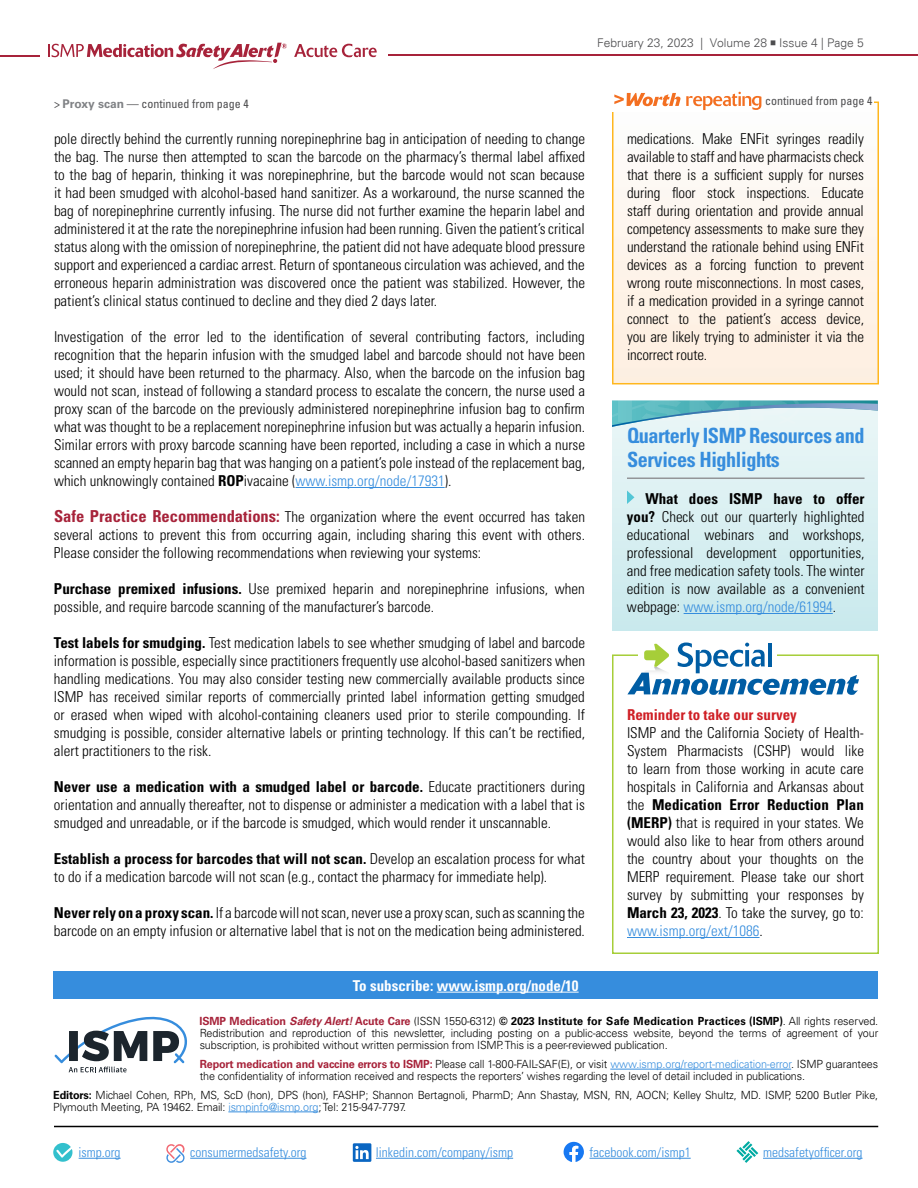
<style>
.page{position:relative;width:918px;height:1188px;background:#fff}
.page>*{position:absolute;margin:0;border:0;box-sizing:border-box;transform-origin:0 0}
.t1{font:700 condensed 21px/24px "Univers LT Std";letter-spacing:-.02em;color:#368ddd;scale:.96 1}
.t2{font:300 condensed 15px/18px "Univers LT Std";color:#000;text-align:justify}
.t3{font:700 condensed 15px "Univers LT Std";color:#fff}
.t4{font:700 condensed 15px "Univers LT Std";color:#cf1f25}
.t5{font:300 condensed 13.5px "Univers LT Std";color:#368ddd}
.t6{font:condensed 12px "Univers LT Std";color:#4d4d4f}
.t7{font:300 12px "Univers";color:#4d4d4f}
.t8{font:300 11.25px/12px "Univers LT Std";letter-spacing:-.01em;color:#000;scale:.96 1}
.s1{font-family:"Minion Pro";font-weight:400;font-size:16.5px}
.s2{font-weight:700;font-stretch:normal;color:#808285}
.s3{font-weight:700}
.s4{color:#368ddd}
.s5{font-weight:700;font-size:16.5px;color:#a7233a}
.s6{font-weight:700;color:#a7233a}
.s7{font-weight:700;font-style:italic;color:#a7233a}
</style>
<div class="page">
<hr style="left:388px;top:55px;width:530px;height:1px;background:#a7233a">
<hr style="left:0;top:55px;width:40px;height:2px;background:#a7233a">
<svg style="left:294px;top:44px;width:83px;height:13px"></svg>
<svg style="left:49px;top:43px;width:238px;height:26px"></svg>
<hr style="left:627px;top:937px;width:133px;height:1px;background:#368ddd">
<div style="left:612px;top:654px;width:267px;height:300px;border:2px solid #a6ce39"></div>
<hr style="left:610px;top:1069px;width:181px;height:1px;background:#368ddd">
<hr style="left:228px;top:1112px;width:90px;height:1px;background:#368ddd">
<svg style="left:54px;top:1016px;width:133px;height:56px"></svg>
<div style="left:53px;top:972px;width:825px;height:27px;background:#368ddd"></div>
<hr style="left:437px;top:992px;width:142px;height:1px;background:#fff">
<hr style="left:54px;top:1126px;width:824px;height:1px;background:#000">
<svg style="left:53px;top:1143px;width:19px;height:19px"></svg>
<hr style="left:79px;top:1158px;width:42px;height:1px;background:#368ddd">
<hr style="left:190px;top:1158px;width:117px;height:1px;background:#368ddd">
<svg style="left:166px;top:1144px;width:19px;height:19px"></svg>
<hr style="left:376px;top:1158px;width:137px;height:1px;background:#368ddd">
<svg style="left:353px;top:1143px;width:18px;height:19px"></svg>
<hr style="left:590px;top:1158px;width:101px;height:1px;background:#368ddd">
<svg style="left:564px;top:1142px;width:20px;height:20px"></svg>
<svg style="left:736px;top:1141px;width:22px;height:22px"></svg>
<hr style="left:763px;top:1158px;width:100px;height:1px;background:#368ddd">
<hr style="left:296px;top:487px;width:149px;height:1px;background:#368ddd">
<div style="left:613px;top:102px;width:265px;height:282px;background:linear-gradient(to bottom,#fdfdfd,#feeede)"></div>
<div style="left:612px;top:102px;width:267px;height:282px;border:2px solid #ffb71e"></div>
<div style="left:611px;top:90px;width:155px;height:21px;background:#fff"></div>
<svg style="left:614px;top:92px;width:147px;height:18px"></svg>
<div style="left:763px;top:96px;width:111px;height:9px;background:#fff"></div>
<svg style="left:627px;top:643px;width:232px;height:52px"></svg>
<svg style="left:612px;top:427px;width:266px;height:204px;background:#d8eef1"></svg>
<svg style="left:612px;top:400px;width:266px;height:27px;background:#a7d3dc"></svg>
<hr style="left:627px;top:478px;width:238px;height:1px;background:#939598">
<hr style="left:684px;top:613px;width:149px;height:1px;background:#368ddd">
<svg style="left:627px;top:491px;width:7px;height:13px"></svg>
<p class="t7" style="left:597px;top:35px;width:268px">February 23, 2023 | Volume 28 <span class="s1">■</span> Issue 4 | Page 5</p>
<p class="t6" style="left:54px;top:96px;width:196px">&gt; <span class="s2">Proxy scan</span> — continued from page 4</p>
<p class="t2" style="left:54px;top:130px;width:533px">pole directly behind the currently running norepinephrine bag in anticipation of needing to change the bag. The nurse then attempted to scan the barcode on the pharmacy’s thermal label affixed to the bag of heparin, thinking it was norepinephrine, but the barcode would not scan because it had been smudged with alcohol-based hand sanitizer. As a workaround, the nurse scanned the bag of norepinephrine currently infusing. The nurse did not further examine the heparin label and administered it at the rate the norepinephrine infusion had been running. Given the patient’s critical status along with the omission of norepinephrine, the patient did not have adequate blood pressure support and experienced a cardiac arrest. Return of spontaneous circulation was achieved, and the erroneous heparin administration was discovered once the patient was stabilized. However, the patient’s clinical status continued to decline and they died 2 days later.</p>
<p class="t2" style="left:54px;top:328px;width:533px">Investigation of the error led to the identification of several contributing factors, including recognition that the heparin infusion with the smudged label and barcode should not have been used; it should have been returned to the pharmacy. Also, when the barcode on the infusion bag would not scan, instead of following a standard process to escalate the concern, the nurse used a proxy scan of the barcode on the previously administered norepinephrine infusion bag to confirm what was thought to be a replacement norepinephrine infusion but was actually a heparin infusion.<br>Similar errors with proxy barcode scanning have been reported, including a case in which a nurse scanned an empty heparin bag that was hanging on a patient’s pole instead of the replacement bag, which unknowingly contained <span class="s3">ROP</span>ivacaine (<span class="s4">www.ismp.org/node/17931</span>).</p>
<p class="t2" style="left:54px;top:508px;width:533px"><span class="s5">Safe Practice Recommendations:</span> The organization where the event occurred has taken several actions to prevent this from occurring again, including sharing this event with others.<br>Please consider the following recommendations when reviewing your systems:</p>
<p class="t2" style="left:54px;top:580px;width:532px"><span class="s3">Purchase premixed infusions.</span> Use premixed heparin and norepinephrine infusions, when possible, and require barcode scanning of the manufacturer’s barcode.</p>
<p class="t2" style="left:54px;top:634px;width:533px"><span class="s3">Test labels for smudging.</span> Test medication labels to see whether smudging of label and barcode information is possible, especially since practitioners frequently use alcohol-based sanitizers when handling medications. You may also consider testing new commercially available products since ISMP has received similar reports of commercially printed label information getting smudged or erased when wiped with alcohol-containing cleaners used prior to sterile compounding. If smudging is possible, consider alternative labels or printing technology. If this can’t be rectified, alert practitioners to the risk.</p>
<p class="t2" style="left:54px;top:778px;width:533px"><span class="s3">Never use a medication with a smudged label or barcode.</span> Educate practitioners during orientation and annually thereafter, not to dispense or administer a medication with a label that is smudged and unreadable, or if the barcode is smudged, which would render it unscannable.</p>
<p class="t2" style="left:54px;top:850px;width:532px"><span class="s3">Establish a process for barcodes that will not scan.</span> Develop an escalation process for what to do if a medication barcode will not scan (e.g., contact the pharmacy for immediate help).</p>
<p class="t2" style="left:54px;top:904px;width:533px"><span class="s3">Never rely on a proxy scan.</span> If a barcode will not scan, never use a proxy scan, such as scanning the barcode on an empty infusion or alternative label that is not on the medication being administered.</p>
<p class="t3" style="left:353px;top:976px;width:227px">To subscribe: www.ismp.org/node/10</p>
<p class="t6" style="left:765px;top:93px;width:109px">continued from page 4</p>
<p class="t2" style="left:627px;top:130px;width:239px">medications. Make ENFit syringes readily available to staff and have pharmacists check that there is a sufficient supply for nurses during floor stock inspections. Educate staff during orientation and provide annual competency assessments to make sure they understand the rationale behind using ENFit devices as a forcing function to prevent wrong route misconnections. In most cases, if a medication provided in a syringe cannot connect to the patient’s access device, you are likely trying to administer it via the incorrect route.</p>
<h1 class="t1" style="left:627px;top:423px;width:249px">Quarterly ISMP Resources and<br>Services Highlights</h1>
<p class="t2" style="left:627px;top:490px;width:239px;text-indent:18px"><span class="s3">What does ISMP have to offer you?</span> Check out our quarterly highlighted educational webinars and workshops, professional development opportunities, and free medication safety tools. The winter edition is now available as a convenient webpage: <span class="s4">www.ismp.org/node/61994</span>.</p>
<p class="t4" style="left:627px;top:705px;width:171px">Reminder to take our survey</p>
<p class="t2" style="left:627px;top:724px;width:239px">ISMP and the California Society of Health-System Pharmacists (CSHP) would like to learn from those working in acute care hospitals in California and Arkansas about the <span class="s3">Medication Error Reduction Plan (MERP)</span> that is required in your states. We would also like to hear from others around the country about your thoughts on the MERP requirement. Please take our short survey by submitting your responses by <span class="s3">March 23, 2023</span>. To take the survey, go to: <span class="s4">www.ismp.org/ext/1086</span>.</p>
<p class="t8" style="left:200px;top:1015px;width:709px;text-align:justify"><span class="s6">ISMP Medication</span> <span class="s7">Safety Alert!</span> <span class="s6">Acute Care</span> (ISSN 1550-6312) <span class="s3">© 2023 Institute for Safe Medication Practices (ISMP)</span>. All rights reserved.<br>Redistribution and reproduction of this newsletter, including posting on a public-access website, beyond the terms of agreement of your subscription, is prohibited without written permission from ISMP. This is a peer-reviewed publication.</p>
<p class="t8" style="left:200px;top:1058px;width:708px"><span class="s6">Report medication and vaccine errors to ISMP:</span> Please call 1-800-FAIL-SAF(E), or visit <span class="s4">www.ismp.org/report-medication-error</span>. ISMP guarantees the confidentiality of information received and respects the reporters’ wishes regarding the level of detail included in publications.</p>
<p class="t8" style="left:53px;top:1089px;width:861px"><span class="s3">Editors:</span> Michael Cohen, RPh, MS, ScD (hon), DPS (hon), FASHP; Shannon Bertagnoli, PharmD; Ann Shastay, MSN, RN, AOCN; Kelley Shultz, MD. ISMP, 5200 Butler Pike,<br>Plymouth Meeting, PA 19462. Email: <span class="s4">ismpinfo@ismp.org</span>; Tel: 215-947-7797.</p>
<p class="t5" style="left:79px;top:1144px;width:43px">ismp.org</p>
<p class="t5" style="left:190px;top:1144px;width:118px">consumermedsafety.org</p>
<p class="t5" style="left:376px;top:1144px;width:139px">linkedin.com/company/ismp</p>
<p class="t5" style="left:590px;top:1144px;width:103px">facebook.com/ismp1</p>
<p class="t5" style="left:763px;top:1144px;width:101px">medsafetyofficer.org</p>
</div>
